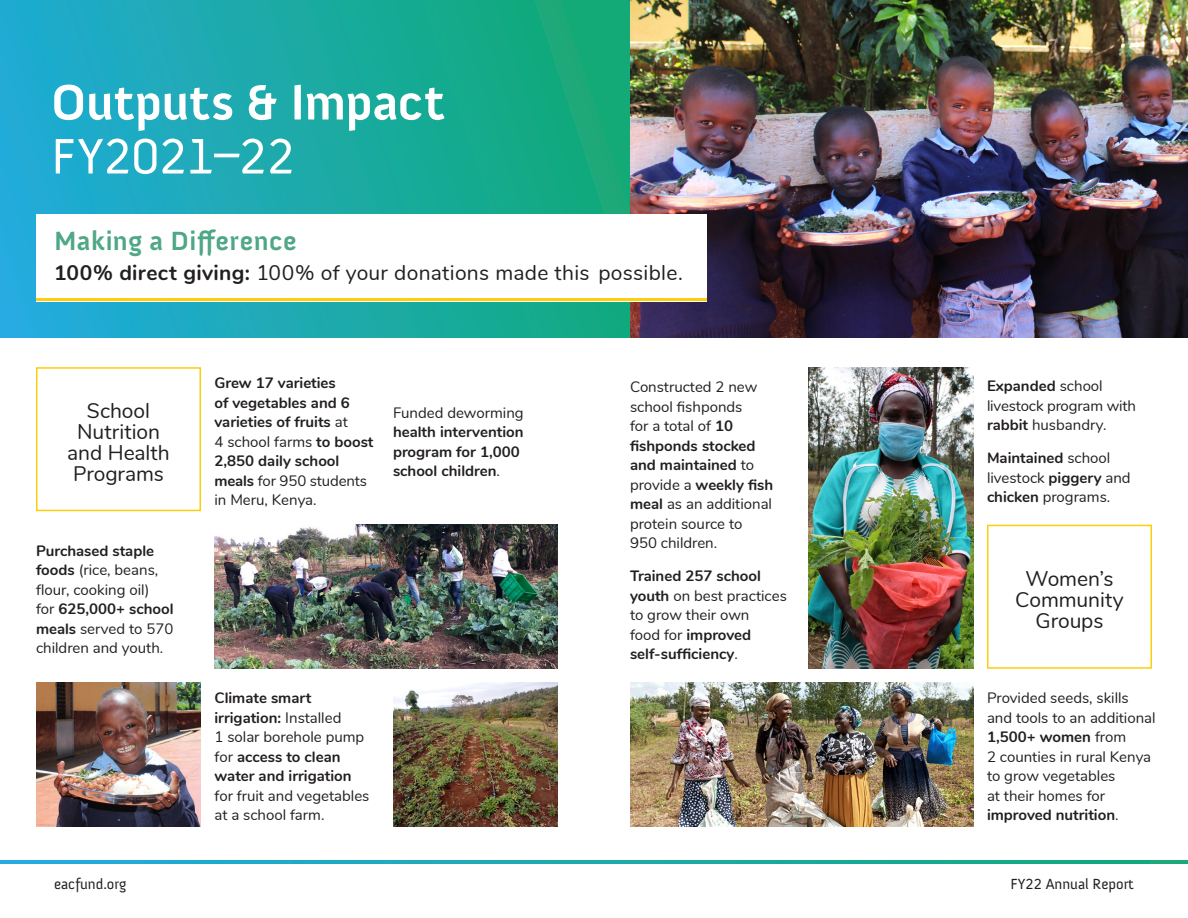
<style>
.page{position:relative;width:1188px;height:918px;background:#fff}
.page>*{position:absolute;margin:0;border:0;box-sizing:border-box;transform-origin:0 0}
.t1{font:700 51px/54px "Anivers";letter-spacing:-.005em;color:#fff}
.t2{font:700 27px "Anivers";letter-spacing:.015em;color:#4fa785}
.t3{font:21px/21px "Nunito";letter-spacing:.005em;color:#231f20;text-align:center}
.t4{font:15px/19.5px "Nunito";color:#231f20}
.t5{font:700 15px/19.5px "Nunito";color:#231f20}
.t6{font:15px "Anivers";color:#231f20}
.s1{font-weight:400}
.s2{font-weight:700}
</style>
<div class="page">
<svg style="left:0;top:860px;width:1188px;height:4px;background:#1baaac"></svg>
<div style="left:0;top:0;width:630px;height:338px;background:linear-gradient(to right,#22abd8,#13a974)"></div>
<div style="left:36px;top:367px;width:165px;height:144px;border:2px solid #fcce0c"></div>
<div style="left:987px;top:525px;width:165px;height:144px;border:2px solid #fcce0c"></div>
<img style="left:630px;top:0;width:558px;height:338px">
<img style="left:214px;top:525px;width:344px;height:144px">
<img style="left:808px;top:367px;width:166px;height:302px">
<img style="left:36px;top:682px;width:165px;height:144px">
<img style="left:393px;top:682px;width:165px;height:144px">
<img style="left:630px;top:682px;width:344px;height:144px">
<div style="left:36px;top:214px;width:670px;height:88px;background:#fff"></div>
<hr style="left:36px;top:298px;width:670px;height:3px;background:#fcce0c">
<p class="t1" style="left:51px;top:76px;width:395px">Outputs &amp; Impact<br><span class="s1">FY2021–22</span></p>
<p class="t2" style="left:54px;top:227px;width:244px">Making a Difference</p>
<p class="t3" style="left:54px;top:262px;width:630px"><span class="s2">100% direct giving:</span> 100% of your donations made this possible.</p>
<p class="t3" style="left:67px;top:399px;width:104px">School<br>Nutrition and Health<br>Programs</p>
<p class="t4" style="left:36px;top:540px;width:139px"><span class="s2">Purchased staple foods</span> (rice, beans, flour, cooking oil)<br>for <span class="s2">625,000+ school meals</span> served to 570 children and youth.</p>
<p class="t5" style="left:214px;top:372px;width:160px">Grew 17 varieties<br>of vegetables and 6 varieties of fruits <span class="s1">at<br>4 school farms</span> to boost<br>2,850 daily school meals <span class="s1">for 950 students in Meru, Kenya.</span></p>
<p class="t5" style="left:393px;top:402px;width:132px"><span class="s1">Funded deworming </span>health intervention program for 1,000 school children<span class="s1">.</span></p>
<p class="t4" style="left:630px;top:376px;width:145px">Constructed 2 new school fishponds<br>for a total of <span class="s2">10 fishponds stocked and maintained</span> to provide a <span class="s2">weekly fish meal</span> as an additional protein source to<br>950 children.</p>
<p class="t5" style="left:630px;top:565px;width:158px">Trained 257 school youth <span class="s1">on best practices to grow their own<br>food for</span> improved self-sufficiency<span class="s1">.</span></p>
<p class="t4" style="left:987px;top:375px;width:150px"><span class="s2">Expanded</span> school livestock program with <span class="s2">rabbit</span> husbandry.</p>
<p class="t4" style="left:987px;top:447px;width:145px"><span class="s2">Maintained</span> school livestock <span class="s2">piggery</span> and <span class="s2">chicken</span> programs.</p>
<p class="t3" style="left:1015px;top:567px;width:110px">Women’s<br>Community<br>Groups</p>
<p class="t4" style="left:214px;top:687px;width:157px"><span class="s2">Climate smart irrigation:</span> Installed<br>1 solar borehole pump for <span class="s2">access to clean water and irrigation </span>for fruit and vegetables at a school farm.</p>
<p class="t4" style="left:987px;top:687px;width:170px">Provided seeds, skills and tools to an additional<br><span class="s2">1,500+ women</span> from<br>2 counties in rural Kenya to grow vegetables<br>at their homes for <span class="s2">improved nutrition</span>.</p>
<p class="t6" style="left:54px;top:876px;width:74px">eacfund.org</p>
<p class="t6" style="left:1011px;top:876px;width:125px">FY22 Annual Report</p>
</div>
